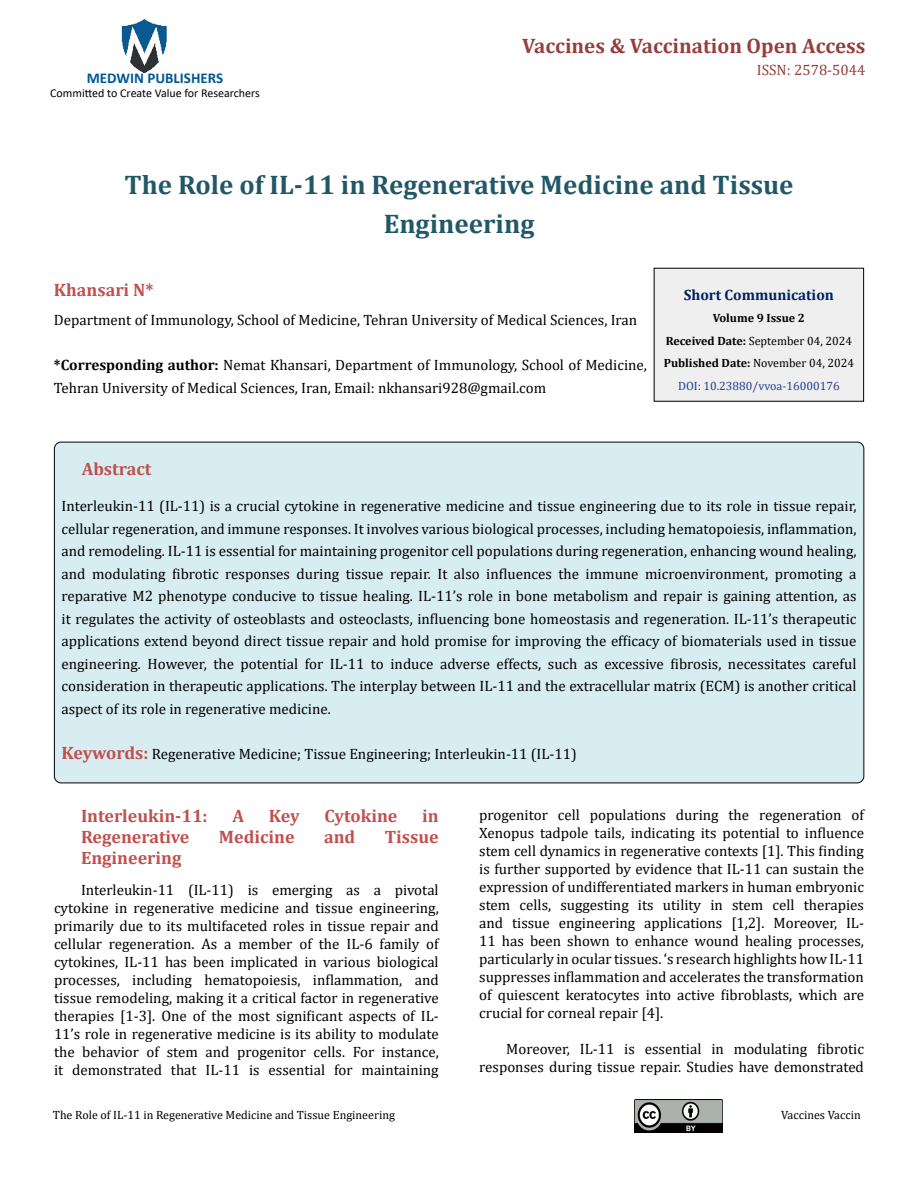
<style>
.page{position:relative;width:918px;height:1188px;background:#fff}
.page>*{position:absolute;margin:0;border:0;box-sizing:border-box;transform-origin:0 0}
.t1{font:700 27px/39px "Cambria";color:#215868;text-align:center}
.t2{font:700 21px "Cambria";color:#953f3c}
.t3{font:700 18px "Cambria";color:#c0504d}
.t4{font:15px/18px "Cambria";color:#000;text-align:justify}
.t5{font:700 15px "Cambria";color:#002060}
.t6{font:700 15px "Calibri";color:#005991}
.t7{font:15px "Cambria";color:#953f3c}
.t8{font:700 12px/22.5px "Cambria";color:#000;text-align:center}
.t9{font:12px "Cambria";color:#000}
.t10{font:12px "Calibri";color:#000}
.s1{font-weight:700}
.s2{font-weight:400}
.s3{font-weight:400;color:#25408f}
.s4{font-weight:700;font-size:18px;color:#c0504d}
</style>
<div class="page">
<img style="left:121px;top:19px;width:46px;height:54px">
<img style="left:634px;top:1099px;width:89px;height:34px">
<div style="left:654px;top:268px;width:210px;height:133px;background:#efefef"></div>
<div style="left:654px;top:268px;width:210px;height:134px;border:1px solid #000"></div>
<div style="left:54px;top:442px;width:810px;height:341px;background:#d8edf2;border-radius:7px"></div>
<p class="t6" style="left:87px;top:67px;width:138px">MEDWIN PUBLISHERS</p>
<p class="t10" style="left:50px;top:85px;width:211px">Committed to Create Value for Researchers</p>
<h2 class="t2" style="left:522px;top:31px;width:345px">Vaccines &amp; Vaccination Open Access</h2>
<p class="t7" style="left:757px;top:62px;width:110px">ISSN: 2578-5044</p>
<h1 class="t1" style="left:125px;top:165px;width:671px">The Role of IL-11 in Regenerative Medicine and Tissue<br>Engineering</h1>
<p class="t3" style="left:54px;top:277px;width:101px">Khansari N*</p>
<p class="t4" style="left:54px;top:311px;width:585px">Department of Immunology, School of Medicine, Tehran University of Medical Sciences, Iran</p>
<p class="t4" style="left:54px;top:354px;width:595px;line-height:22.5px"><span class="s1">*Corresponding author:</span> Nemat Khansari, Department of Immunology, School of Medicine,<br>Tehran University of Medical Sciences, Iran, Email: nkhansari928@gmail.com</p>
<p class="t5" style="left:684px;top:284px;width:152px">Short Communication</p>
<p class="t8" style="left:664px;top:307px;width:192px">Volume 9 Issue 2<br>Received Date: <span class="s2">September 04, 2024<br></span>Published Date: <span class="s2">November 04, 2024<br></span><span class="s3">DOI: 10.23880/vvoa-16000176</span></p>
<p class="t3" style="left:82px;top:456px;width:71px">Abstract</p>
<p class="t4" style="left:62px;top:495px;width:797px;line-height:22.5px">Interleukin-11 (IL-11) is a crucial cytokine in regenerative medicine and tissue engineering due to its role in tissue repair, cellular regeneration, and immune responses. It involves various biological processes, including hematopoiesis, inflammation, and remodeling. IL-11 is essential for maintaining progenitor cell populations during regeneration, enhancing wound healing, and modulating fibrotic responses during tissue repair. It also influences the immune microenvironment, promoting a reparative M2 phenotype conducive to tissue healing. IL-11’s role in bone metabolism and repair is gaining attention, as it regulates the activity of osteoblasts and osteoclasts, influencing bone homeostasis and regeneration. IL-11’s therapeutic applications extend beyond direct tissue repair and hold promise for improving the efficacy of biomaterials used in tissue engineering. However, the potential for IL-11 to induce adverse effects, such as excessive fibrosis, necessitates careful consideration in therapeutic applications. The interplay between IL-11 and the extracellular matrix (ECM) is another critical aspect of its role in regenerative medicine.</p>
<p class="t4" style="left:62px;top:744px;width:517px"><span class="s4">Keywords:</span> Regenerative Medicine; Tissue Engineering; Interleukin-11 (IL-11)</p>
<p class="t3" style="left:81px;top:803px;width:128px">Interleukin-11:</p>
<p class="t3" style="left:232px;top:803px;width:13px">A</p>
<p class="t3" style="left:269px;top:803px;width:32px">Key</p>
<p class="t3" style="left:325px;top:803px;width:74px">Cytokine</p>
<p class="t3" style="left:422px;top:803px;width:18px">in</p>
<p class="t3" style="left:81px;top:824px;width:110px">Regenerative</p>
<p class="t3" style="left:219px;top:824px;width:77px">Medicine</p>
<p class="t3" style="left:324px;top:824px;width:33px">and</p>
<p class="t3" style="left:385px;top:824px;width:55px">Tissue</p>
<p class="t3" style="left:81px;top:845px;width:102px">Engineering</p>
<p class="t4" style="left:54px;top:881px;width:386px;text-indent:27px">Interleukin-11 (IL-11) is emerging as a pivotal cytokine in regenerative medicine and tissue engineering, primarily due to its multifaceted roles in tissue repair and cellular regeneration. As a member of the IL-6 family of cytokines, IL-11 has been implicated in various biological processes, including hematopoiesis, inflammation, and tissue remodeling, making it a critical factor in regenerative therapies [1-3]. One of the most significant aspects of IL-11’s role in regenerative medicine is its ability to modulate the behavior of stem and progenitor cells. For instance, it demonstrated that IL-11 is essential for maintaining</p>
<p class="t4" style="left:479px;top:805px;width:386px">progenitor cell populations during the regeneration of Xenopus tadpole tails, indicating its potential to influence stem cell dynamics in regenerative contexts [1]. This finding is further supported by evidence that IL-11 can sustain the expression of undifferentiated markers in human embryonic stem cells, suggesting its utility in stem cell therapies and tissue engineering applications [1,2]. Moreover, IL-11 has been shown to enhance wound healing processes, particularly in ocular tissues. ‘s research highlights how IL-11 suppresses inflammation and accelerates the transformation of quiescent keratocytes into active fibroblasts, which are crucial for corneal repair [4].</p>
<p class="t4" style="left:479px;top:1039px;width:386px;text-align:right">Moreover, IL-11 is essential in modulating fibrotic responses during tissue repair. Studies have demonstrated</p>
<p class="t9" style="left:53px;top:1108px;width:344px">The Role of IL-11 in Regenerative Medicine and Tissue Engineering</p>
<p class="t9" style="left:781px;top:1108px;width:81px">Vaccines Vaccin</p>
</div>
